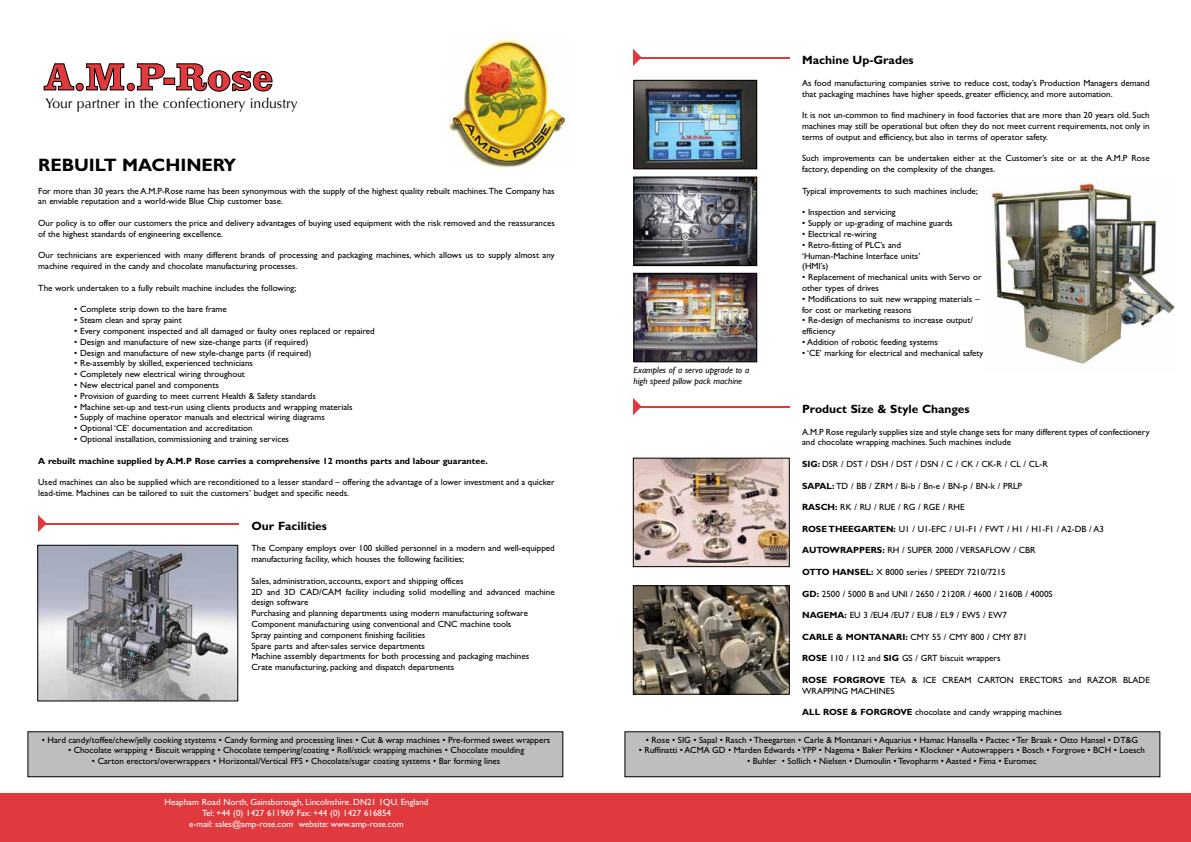
<style>
.page{position:relative;width:1191px;height:842px;background:#fff}
.page>*{position:absolute;margin:0;border:0;box-sizing:border-box;transform-origin:0 0}
.t1{font:700 18px "Gill Sans";color:#000}
.t2{font:14px "Optima";color:#000}
.t3{font:700 12px "Gill Sans";color:#000}
.t4{font:9px/10.8px "Gill Sans";color:#000}
.t5{font:9px/10.8px "Gill Sans";color:#fff;text-align:center}
.t6{font:700 9px "Gill Sans";color:#000}
.t7{font:italic 9px/10.8px "Gill Sans";color:#000}
.s1{font-weight:700}
</style>
<div class="page">
<div style="left:28px;top:732px;width:535px;height:45px;background:#bcbec0"></div>
<div style="left:27px;top:731px;width:536px;height:46px;border:1px solid #000"></div>
<div style="left:625px;top:732px;width:534px;height:45px;background:#bcbec0"></div>
<div style="left:624px;top:731px;width:536px;height:46px;border:1px solid #000"></div>
<img style="left:449px;top:39px;width:117px;height:129px">
<svg style="left:43px;top:63px;width:230px;height:29px"></svg>
<div style="left:0;top:793px;width:1191px;height:49px;background:#e03a3e"></div>
<img style="left:39px;top:547px;width:197px;height:152px">
<div style="left:37px;top:545px;width:201px;height:156px;border:1px solid #000"></div>
<img style="left:635px;top:82px;width:120px;height:85px">
<div style="left:633px;top:80px;width:124px;height:89px;border:1px solid #000"></div>
<img style="left:635px;top:460px;width:152px;height:105px">
<div style="left:633px;top:458px;width:156px;height:109px;border:1px solid #000"></div>
<img style="left:635px;top:587px;width:152px;height:105px">
<div style="left:633px;top:585px;width:156px;height:109px;border:1px solid #000"></div>
<img style="left:635px;top:179px;width:120px;height:85px">
<div style="left:633px;top:177px;width:124px;height:89px;border:1px solid #000"></div>
<img style="left:635px;top:275px;width:120px;height:85px">
<div style="left:633px;top:273px;width:124px;height:89px;border:1px solid #000"></div>
<hr style="left:39px;top:523px;width:199px;height:1px;background:#e03a3e">
<svg style="left:38px;top:515px;width:9px;height:17px"></svg>
<hr style="left:633px;top:57px;width:156px;height:1px;background:#e03a3e">
<svg style="left:633px;top:49px;width:8px;height:17px"></svg>
<hr style="left:633px;top:406px;width:156px;height:1px;background:#e03a3e">
<svg style="left:633px;top:398px;width:8px;height:17px"></svg>
<img style="left:983px;top:181px;width:192px;height:185px">
<h2 class="t2" style="left:46px;top:95px;width:254px">Your partner in the confectionery industry</h2>
<h1 class="t1" style="left:38px;top:155px;width:199px">REBUILT MACHINERY</h1>
<p class="t4" style="left:38px;top:185px;width:518px">For more than 30 years the A.M.P-Rose name has been synonymous with the supply of the highest quality rebuilt machines.The Company has an enviable reputation and a world-wide Blue Chip customer base.</p>
<p class="t4" style="left:38px;top:218px;width:518px">Our policy is to offer our customers the price and delivery advantages of buying used equipment with the risk removed and the reassurances of the highest standards of engineering excellence.</p>
<p class="t4" style="left:38px;top:250px;width:518px">Our technicians are experienced with many different brands of processing and packaging machines, which allows us to supply almost any machine required in the candy and chocolate manufacturing processes.</p>
<p class="t4" style="left:38px;top:282px;width:260px">The work undertaken to a fully rebuilt machine includes the following;</p>
<p class="t4" style="left:74px;top:304px;width:154px">• Complete strip down to the bare frame</p>
<p class="t4" style="left:74px;top:315px;width:109px">• Steam clean and spray paint</p>
<p class="t4" style="left:74px;top:326px;width:302px">• Every component inspected and all damaged or faulty ones replaced or repaired</p>
<p class="t4" style="left:74px;top:336px;width:235px">• Design and manufacture of new size-change parts (if required)</p>
<p class="t4" style="left:74px;top:347px;width:239px">• Design and manufacture of new style-change parts (if required)</p>
<p class="t4" style="left:74px;top:358px;width:180px">• Re-assembly by skilled, experienced technicians</p>
<p class="t4" style="left:74px;top:369px;width:172px">• Completely new electrical wiring throughout</p>
<p class="t4" style="left:74px;top:380px;width:146px">• New electrical panel and components</p>
<p class="t4" style="left:74px;top:390px;width:243px">• Provision of guarding to meet current Health &amp; Safety standards</p>
<p class="t4" style="left:74px;top:401px;width:280px">• Machine set-up and test-run using clients products and wrapping materials</p>
<p class="t4" style="left:74px;top:412px;width:252px">• Supply of machine operator manuals and electrical wiring diagrams</p>
<p class="t4" style="left:74px;top:423px;width:180px">• Optional ‘CE’ documentation and accreditation</p>
<p class="t4" style="left:74px;top:434px;width:216px">• Optional installation, commissioning and training services</p>
<p class="t6" style="left:38px;top:455px;width:451px">A rebuilt machine supplied by A.M.P Rose carries a comprehensive 12 months parts and labour guarantee.</p>
<p class="t4" style="left:38px;top:477px;width:518px">Used machines can also be supplied which are reconditioned to a lesser standard – offering the advantage of a lower investment and a quicker lead-time. Machines can be tailored to suit the customers’ budget and specific needs.</p>
<h3 class="t3" style="left:251px;top:519px;width:77px">Our Facilities</h3>
<p class="t4" style="left:251px;top:543px;width:305px">The Company employs over 100 skilled personnel in a modern and well-equipped manufacturing facility, which houses the following facilities;</p>
<p class="t4" style="left:251px;top:575px;width:305px">Sales, administration, accounts, export and shipping offices<br>2D and 3D CAD/CAM facility including solid modelling and advanced machine design software<br>Purchasing and planning departments using modern manufacturing software Component manufacturing using conventional and CNC machine tools<br>Spray painting and component finishing facilities<br>Spare parts and after-sales service departments<br>Machine assembly departments for both processing and packaging machines<br>Crate manufacturing, packing and dispatch departments</p>
<p class="t4" style="left:42px;top:734px;width:510px">• Hard candy/toffee/chew/jelly cooking stystems • Candy forming and processing lines • Cut &amp; wrap machines • Pre-formed sweet wrappers</p>
<p class="t4" style="left:68px;top:745px;width:458px">• Chocolate wrapping • Biscuit wrapping • Chocolate tempering/coating • Roll/stick wrapping machines • Chocolate moulding</p>
<p class="t4" style="left:92px;top:756px;width:410px">• Carton erectors/overwrappers • Horizontal/Vertical FFS • Chocolate/sugar coating systems • Bar forming lines</p>
<p class="t5" style="left:165px;top:797px;width:265px">Heapham Road North, Gainsborough, Lincolnshire. DN21 1QU. England<br>Tel: +44 (0) 1427 611969 Fax: +44 (0) 1427 616854<br>e-mail: sales@amp-rose.com website: www.amp-rose.com</p>
<p class="t7" style="left:633px;top:365px;width:117px">Examples of a servo upgrade to a high speed pillow pack machine</p>
<h3 class="t3" style="left:802px;top:53px;width:113px">Machine Up-Grades</h3>
<p class="t4" style="left:802px;top:77px;width:349px">As food manufacturing companies strive to reduce cost, today’s Production Managers demand that packaging machines have higher speeds, greater efficiency, and more automation.</p>
<p class="t4" style="left:802px;top:110px;width:349px;text-align:justify">It is not un-common to find machinery in food factories that are more than 20 years old. Such machines may still be operational but often they do not meet current requirements, not only in terms of output and efficiency, but also in terms of operator safety.</p>
<p class="t4" style="left:802px;top:153px;width:349px">Such improvements can be undertaken either at the Customer’s site or at the A.M.P Rose factory, depending on the complexity of the changes.</p>
<p class="t4" style="left:802px;top:185px;width:177px">Typical improvements to such machines include;</p>
<p class="t4" style="left:802px;top:207px;width:95px">• Inspection and servicing</p>
<p class="t4" style="left:802px;top:218px;width:152px">• Supply or up-grading of machine guards</p>
<p class="t4" style="left:802px;top:228px;width:76px">• Electrical re-wiring</p>
<p class="t4" style="left:802px;top:239px;width:120px">• Retro-fitting of PLC’s and ‘Human-Machine Interface units’ (HMI’s)</p>
<p class="t4" style="left:802px;top:272px;width:181px">• Replacement of mechanical units with Servo or other types of drives</p>
<p class="t4" style="left:802px;top:293px;width:179px">• Modifications to suit new wrapping materials – for cost or marketing reasons</p>
<p class="t4" style="left:802px;top:315px;width:172px">• Re-design of mechanisms to increase output/ efficiency</p>
<p class="t4" style="left:802px;top:336px;width:137px">• Addition of robotic feeding systems</p>
<p class="t4" style="left:802px;top:347px;width:183px">• ‘CE’ marking for electrical and mechanical safety</p>
<h3 class="t3" style="left:802px;top:402px;width:169px">Product Size &amp; Style Changes</h3>
<p class="t4" style="left:802px;top:426px;width:349px">A.M.P Rose regularly supplies size and style change sets for many different types of confectionery and chocolate wrapping machines. Such machines include</p>
<p class="t4" style="left:802px;top:458px;width:247px"><span class="s1">SIG:</span> DSR / DST / DSH / DST / DSN / C / CK / CK-R / CL / CL-R</p>
<p class="t4" style="left:802px;top:480px;width:221px"><span class="s1">SAPAL:</span> TD / BB / ZRM / Bi-b / Bn-e / BN-p / BN-k / PRLP</p>
<p class="t4" style="left:802px;top:502px;width:164px"><span class="s1">RASCH:</span> RK / RU / RUE / RG / RGE / RHE</p>
<p class="t4" style="left:802px;top:523px;width:303px"><span class="s1">ROSE THEEGARTEN:</span> U1 / U1-EFC / U1-F1 / FWT / H1 / H1-F1 / A2-DB / A3</p>
<p class="t4" style="left:802px;top:545px;width:235px"><span class="s1">AUTOWRAPPERS:</span> RH / SUPER 2000 / VERSAFLOW / CBR</p>
<p class="t4" style="left:802px;top:566px;width:205px"><span class="s1">OTTO HANSEL:</span> X 8000 series / SPEEDY 7210/7215</p>
<p class="t4" style="left:802px;top:588px;width:252px"><span class="s1">GD:</span> 2500 / 5000 B and UNI / 2650 / 2120R / 4600 / 2160B / 4000S</p>
<p class="t4" style="left:802px;top:610px;width:206px"><span class="s1">NAGEMA:</span> EU 3 /EU4 /EU7 / EU8 / EL9 / EW5 / EW7</p>
<p class="t4" style="left:802px;top:631px;width:227px"><span class="s1">CARLE &amp; MONTANARI:</span> CMY 55 / CMY 800 / CMY 871</p>
<p class="t4" style="left:802px;top:653px;width:200px"><span class="s1">ROSE</span> 110 / 112 and <span class="s1">SIG</span> GS / GRT biscuit wrappers</p>
<p class="t4" style="left:802px;top:674px;width:349px"><span class="s1">ROSE FORGROVE</span> TEA &amp; ICE CREAM CARTON ERECTORS and RAZOR BLADE<br>WRAPPING MACHINES</p>
<p class="t4" style="left:802px;top:707px;width:261px"><span class="s1">ALL ROSE &amp; FORGROVE</span> chocolate and candy wrapping machines</p>
<p class="t4" style="left:646px;top:734px;width:494px">• Rose • SIG • Sapal • Rasch • Theegarten • Carle &amp; Montanari • Aquarius • Hamac Hansella • Pactec • Ter Braak • Otto Hansel • DT&amp;G</p>
<p class="t4" style="left:639px;top:745px;width:507px">• Ruffinatti • ACMA GD • Marden Edwards •YPP • Nagema • Baker Perkins • Klockner • Autowrappers • Bosch • Forgrove • BCH • Loesch</p>
<p class="t4" style="left:747px;top:756px;width:291px">• Buhler • Sollich • Nielsen • Dumoulin • Tevopharm • Aasted • Fima • Euromec</p>
</div>
